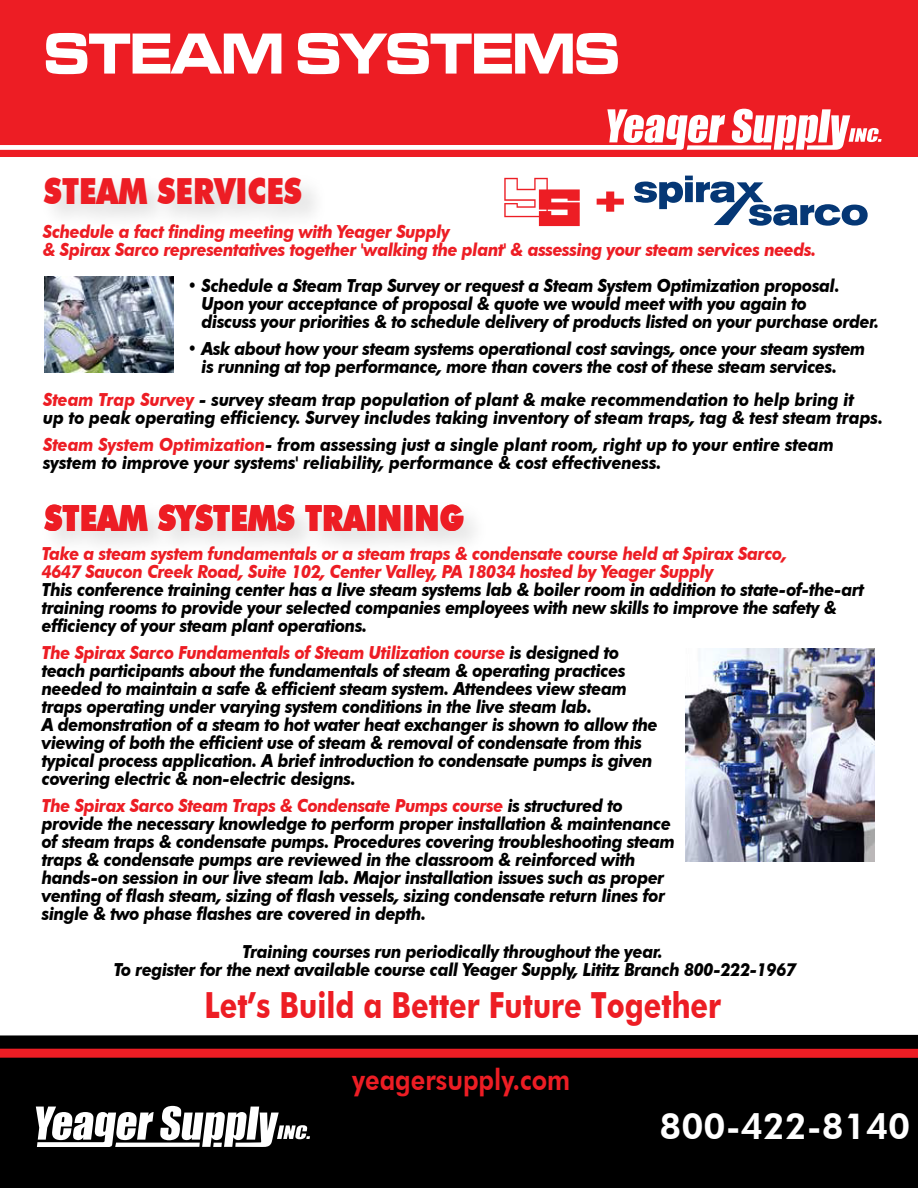
<style>
.page{position:relative;width:918px;height:1188px;background:#fff}
.page>*{position:absolute;margin:0;border:0;box-sizing:border-box;transform-origin:0 0}
.t1{font:700 expanded 60px "Microgramma DOT";color:#fff;scale:.85 1}
.t2{font:900 37.8px "Arial";color:#ed1d24;scale:1.35 1}
.t3{font:900 36px "Futura BT";color:#ed1d24;scale:.82 1}
.t4{font:700 36px "Futura BT";color:#ed1d24;scale:.8 1}
.t5{font:800 36px "Futura BT";color:#fff}
.t6{font:800 29.1px "Futura BT";color:#ed1d24;scale:.87 1}
.t7{font:italic 700 18px/18px "Futura BT";letter-spacing:-.025em;color:#000;scale:.92 1}
.t8{font:italic 700 18px/18px "Futura BT";letter-spacing:-.025em;color:#ed1d24;scale:.92 1}
.s1{color:#ed1d24}
</style>
<div class="page">
<img style="left:686px;top:649px;width:189px;height:212px">
<svg style="left:634px;top:176px;width:234px;height:50px"></svg>
<svg style="left:504px;top:178px;width:76px;height:48px"></svg>
<div style="left:0;top:0;width:918px;height:157px;background:#ed1d24"></div>
<svg style="left:0;top:109px;width:882px;height:41px"></svg>
<img style="left:44px;top:277px;width:129px;height:96px">
<div style="left:0;top:1035px;width:918px;height:153px;background:#000"></div>
<div style="left:0;top:1049px;width:918px;height:9px;background:#ed1d24"></div>
<svg style="left:33px;top:1103px;width:277px;height:51px"></svg>
<h1 class="t1" style="left:45px;top:13px;width:677px">STEAM SYSTEMS</h1>
<h3 class="t3" style="left:44px;top:170px;width:316px">STEAM SERVICES</h3>
<h2 class="t2" style="left:593px;top:174px;width:26px">+</h2>
<p class="t8" style="left:43px;top:223px;width:842px">Schedule a fact finding meeting with Yeager Supply<br>&amp; Spirax Sarco representatives together 'walking the plant' &amp; assessing your steam services needs.</p>
<p class="t7" style="left:202px;top:276px;width:738px;text-indent:-14px">• Schedule a Steam Trap Survey or request a Steam System Optimization proposal.<br>Upon your acceptance of proposal &amp; quote we would meet with you again to<br>discuss your priorities &amp; to schedule delivery of products listed on your purchase order.</p>
<p class="t7" style="left:202px;top:339px;width:723px;text-indent:-14px">• Ask about how your steam systems operational cost savings, once your steam system is running at top performance, more than covers the cost of these steam services.</p>
<p class="t7" style="left:43px;top:390px;width:915px"><span class="s1">Steam Trap Survey</span> - survey steam trap population of plant &amp; make recommendation to help bring it<br>up to peak operating efficiency. Survey includes taking inventory of steam traps, tag &amp; test steam traps.</p>
<p class="t7" style="left:43px;top:435px;width:861px"><span class="s1">Steam System Optimization</span>- from assessing just a single plant room, right up to your entire steam system to improve your systems' reliability, performance &amp; cost effectiveness.</p>
<h3 class="t3" style="left:44px;top:496px;width:513px">STEAM SYSTEMS TRAINING</h3>
<p class="t8" style="left:42px;top:544px;width:812px">Take a steam system fundamentals or a steam traps &amp; condensate course held at Spirax Sarco,<br>4647 Saucon Creek Road, Suite 102, Center Valley, PA 18034 hosted by Yeager Supply</p>
<p class="t7" style="left:42px;top:580px;width:895px">This conference training center has a live steam systems lab &amp; boiler room in addition to state-of-the-art training rooms to provide your selected companies employees with new skills to improve the safety &amp; efficiency of your steam plant operations.</p>
<p class="t7" style="left:42px;top:643px;width:671px"><span class="s1">The Spirax Sarco Fundamentals of Steam Utilization course</span> is designed to teach participants about the fundamentals of steam &amp; operating practices needed to maintain a safe &amp; efficient steam system. Attendees view steam traps operating under varying system conditions in the live steam lab.<br>A demonstration of a steam to hot water heat exchanger is shown to allow the viewing of both the efficient use of steam &amp; removal of condensate from this typical process application. A brief introduction to condensate pumps is given covering electric &amp; non-electric designs.</p>
<p class="t7" style="left:42px;top:796px;width:690px"><span class="s1">The Spirax Sarco Steam Traps &amp; Condensate Pumps course</span> is structured to provide the necessary knowledge to perform proper installation &amp; maintenance of steam traps &amp; condensate pumps. Procedures covering troubleshooting steam traps &amp; condensate pumps are reviewed in the classroom &amp; reinforced with hands-on session in our live steam lab. Major installation issues such as proper venting of flash steam, sizing of flash vessels, sizing condensate return lines for single &amp; two phase flashes are covered in depth.</p>
<p class="t7" style="left:114px;top:942px;width:743px;text-align:center">Training courses run periodically throughout the year.<br>To register for the next available course call Yeager Supply, Lititz Branch 800-222-1967</p>
<h3 class="t4" style="left:204px;top:984px;width:647px">Let’s Build a Better Future Together</h3>
<h3 class="t6" style="left:352px;top:1062px;width:252px">yeagersupply.com</h3>
<h3 class="t5" style="left:660px;top:1104px;width:252px">800-422-8140</h3>
</div>
